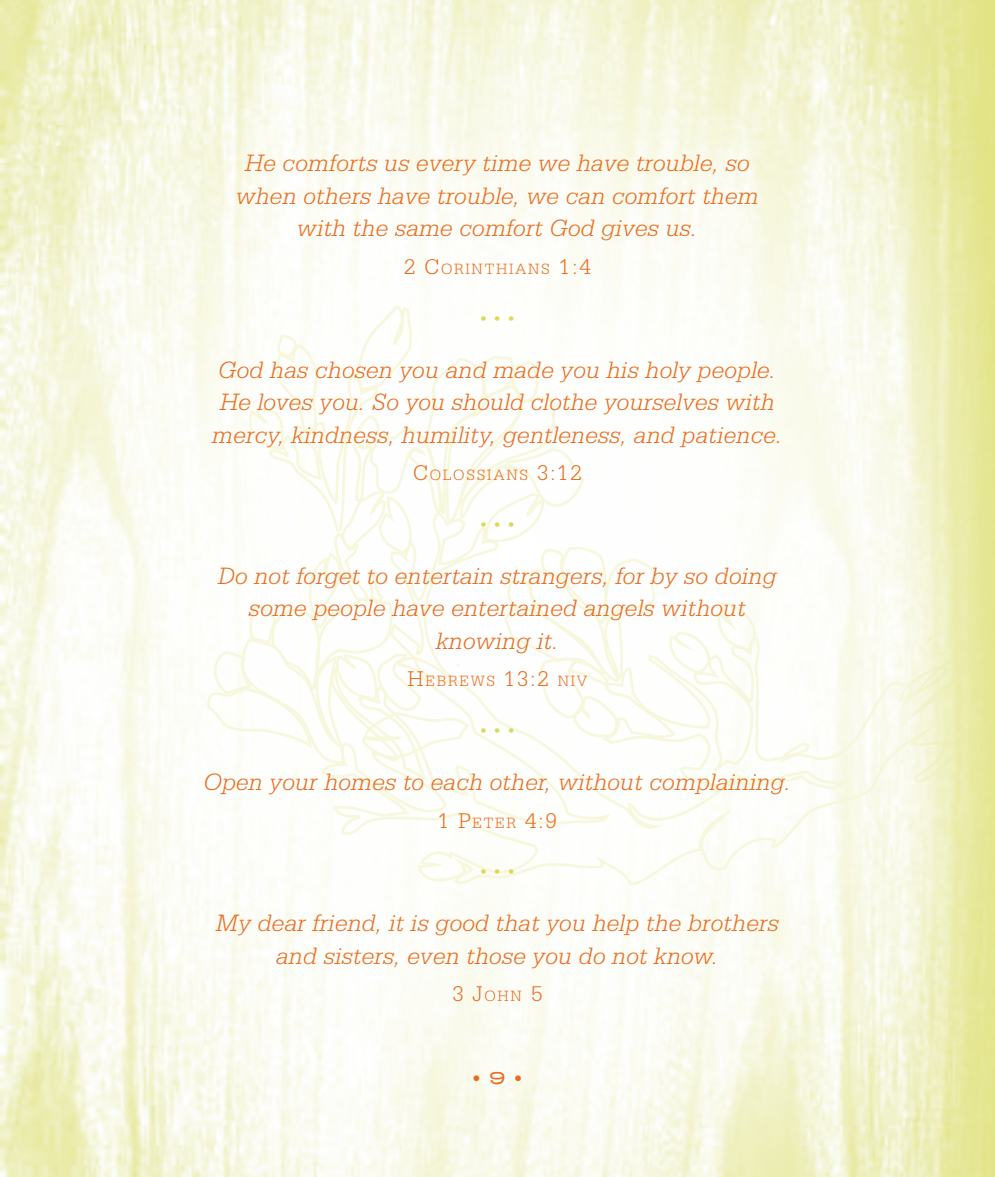
<style>
.page{position:relative;width:995px;height:1177px;background:#fff}
.page>*{position:absolute;margin:0;border:0;box-sizing:border-box;transform-origin:0 0}
.t1{font:italic 300 25px/32.5px "Serifa Std";letter-spacing:.01em;color:#ea6d1f;text-align:center}
.t2{font:300 22.5px "Serifa Std";color:#ea6d1f}
.t3{font:300 17.5px "Serifa Std";color:#ea6d1f}
.t4{font:300 15.75px "Serifa Std";letter-spacing:.105em;color:#ea6d1f}
.t5{font:300 13.75px "Serifa Std";color:#d9da55}
.s1{font-size:22.5px}
.s2{font-size:15.75px}
.s3{font-family:"Archive Antique Extended";font-weight:400}
</style>
<div class="page">
<img style="left:0;top:0;width:906px;height:1177px">
<svg style="left:321px;top:510px;width:585px;height:376px"></svg>
<svg style="left:668px;top:600px;width:90px;height:75px"></svg>
<svg style="left:896px;top:664px;width:10px;height:41px"></svg>
<svg style="left:206px;top:304px;width:451px;height:462px"></svg>
<svg style="left:778px;top:741px;width:32px;height:24px"></svg>
<svg style="left:906px;top:0;width:88px;height:1177px;background:#ebecaf"></svg>
<svg style="left:0;top:1171px;width:3px;height:6px"></svg>
<svg style="left:991px;top:0;width:4px;height:3px"></svg>
<svg style="left:991px;top:1171px;width:4px;height:6px"></svg>
<p class="t1" style="left:236px;top:147px;width:524px">He comforts us every time we have trouble, so when others have trouble, we can comfort them with the same comfort God gives us.</p>
<p class="t4" style="left:404px;top:260px;width:188px"><span class="s1">2 C</span>ORINTHIANS <span class="s1">1:4</span></p>
<p class="t5" style="left:480px;top:310px;width:36px">•••</p>
<p class="t1" style="left:212px;top:353px;width:571px">God has chosen you and made you his holy people.<br>He loves you. So you should clothe yourselves with mercy, kindness, humility, gentleness, and patience.</p>
<p class="t4" style="left:413px;top:466px;width:170px"><span class="s1">C</span>OLOSSIANS <span class="s1">3:12</span></p>
<p class="t5" style="left:480px;top:516px;width:36px">•••</p>
<p class="t1" style="left:218px;top:559px;width:559px">Do not forget to entertain strangers, for by so doing some people have entertained angels without knowing it.</p>
<p class="t4" style="left:407px;top:672px;width:181px"><span class="s1">H</span>EBREWS <span class="s1">13:2</span> NIV</p>
<p class="t5" style="left:480px;top:723px;width:36px">•••</p>
<p class="t1" style="left:204px;top:766px;width:588px">Open your homes to each other, without complaining.</p>
<p class="t2" style="left:438px;top:807px;width:120px">1 P<span class="s2">ETER</span> 4:9</p>
<p class="t5" style="left:480px;top:864px;width:36px">•••</p>
<p class="t1" style="left:216px;top:907px;width:564px">My dear friend, it is good that you help the brothers and sisters, even those you do not know.</p>
<p class="t2" style="left:452px;top:981px;width:91px">3 J<span class="s2">OHN</span> 5</p>
<p class="t3" style="left:472px;top:1068px;width:52px">• <span class="s3">9</span> •</p>
</div>
